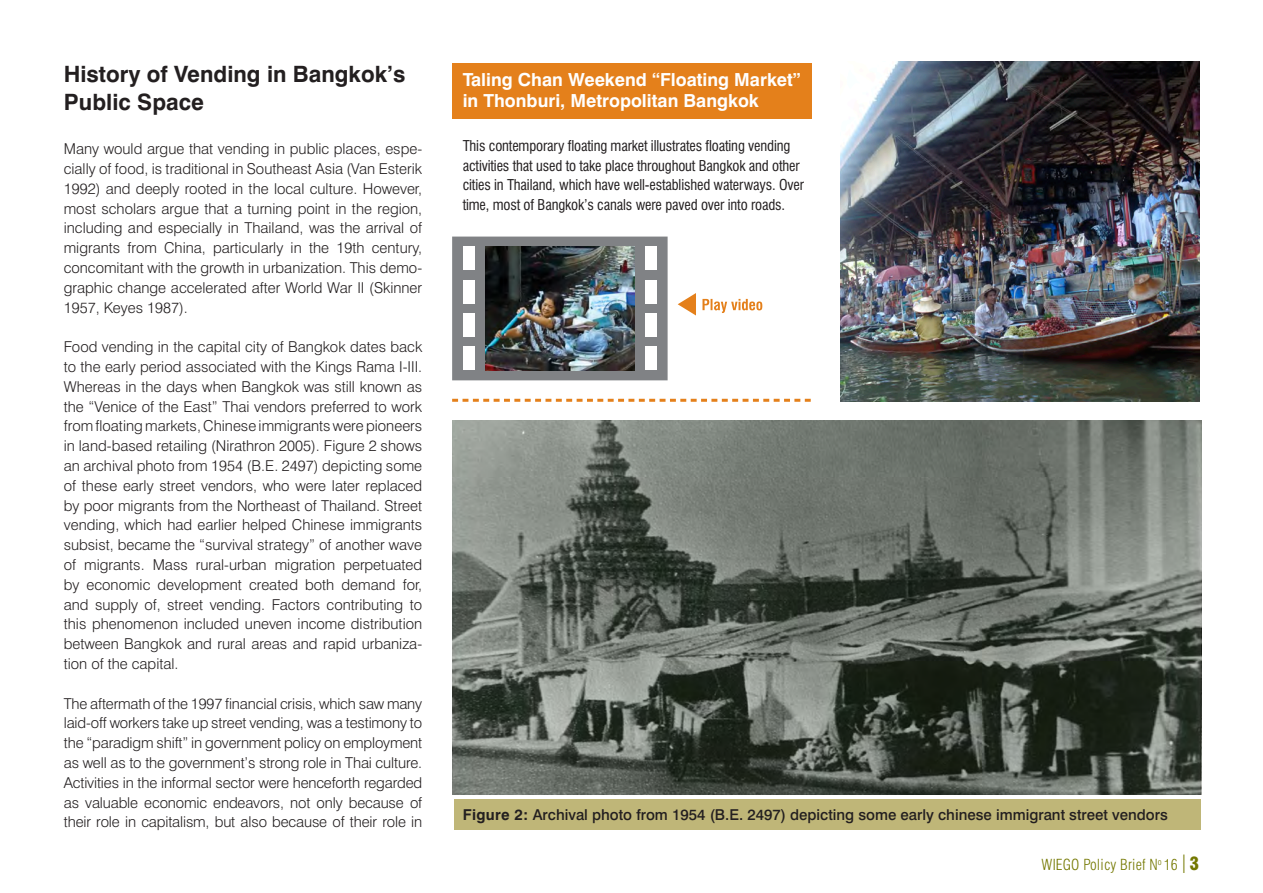
<style>
.page{position:relative;width:1263px;height:893px;background:#fff}
.page>*{position:absolute;margin:0;border:0;box-sizing:border-box;transform-origin:0 0}
.Heading2{font:700 22.5px/28.5px "Swiss 721 BT";color:#231f20}
.Heading3{font:700 18px/21px "Swiss 721 BT";color:#fff}
.Body1{font:300 15px/19.8px "Swiss 721 BT";color:#231f20;text-align:justify}
.Body1-2{font:500 15px "Swiss 721 BT";color:#231f20}
.t1{font:300 condensed 15px "Swiss 721 BT";letter-spacing:.01em;color:#747801}
.Body1-3{font:condensed 14.55px/19.5px "Swiss 721 BT";letter-spacing:-.01em;color:#231f20}
.s1{font-weight:700}
.s2{font-size:24.75px}
.s3{font-weight:900;font-size:18px}
</style>
<div class="page">
<div style="left:452px;top:64px;width:360px;height:55px;background:#e4801b"></div>
<svg style="left:452px;top:399px;width:359px;height:3px"></svg>
<div style="left:452px;top:237px;width:216px;height:143px;background:#808285"></div>
<div style="left:463px;top:246px;width:12px;height:24px;background:#fff"></div>
<div style="left:463px;top:280px;width:12px;height:24px;background:#fff"></div>
<div style="left:463px;top:346px;width:12px;height:24px;background:#fff"></div>
<div style="left:463px;top:313px;width:12px;height:24px;background:#fff"></div>
<div style="left:645px;top:246px;width:12px;height:24px;background:#fff"></div>
<div style="left:645px;top:280px;width:12px;height:24px;background:#fff"></div>
<div style="left:645px;top:346px;width:12px;height:24px;background:#fff"></div>
<div style="left:645px;top:313px;width:12px;height:24px;background:#fff"></div>
<svg style="left:678px;top:293px;width:18px;height:23px"></svg>
<svg style="left:702px;top:299px;width:60px;height:14px"></svg>
<div style="left:454px;top:799px;width:747px;height:30px;background:#bfb678"></div>
<img style="left:452px;top:421px;width:749px;height:374px">
<img style="left:840px;top:61px;width:359px;height:340px">
<img style="left:485px;top:247px;width:149px;height:123px">
<p class="Heading2" style="left:64px;top:59px;width:343px">History of Vending in Bangkok’s<br>Public Space</p>
<p class="Body1" style="left:64px;top:139px;width:360px">Many would argue that vending in public places, espe&shy;cially of food, is traditional in Southeast Asia (Van Esterik 1992) and deeply rooted in the local culture. However, most scholars argue that a turning point in the region, including and especially in Thailand, was the arrival of migrants from China, particularly in the 19th century, concomitant with the growth in urbanization. This demo&shy;graphic change accelerated after World War II (Skinner 1957, Keyes 1987).</p>
<p class="Body1" style="left:64px;top:337px;width:360px">Food vending in the capital city of Bangkok dates back to the early period associated with the Kings Rama I-III.<br>Whereas in the days when Bangkok was still known as the “Venice of the East” Thai vendors preferred to work from floating markets, Chinese immigrants were pioneers in land-based retailing (Nirathron 2005). Figure 2 shows an archival photo from 1954 (B.E. 2497) depicting some of these early street vendors, who were later replaced by poor migrants from the Northeast of Thailand. Street vending, which had earlier helped Chinese immigrants subsist, became the “survival strategy” of another wave of migrants. Mass rural-urban migration perpetuated by economic development created both demand for, and supply of, street vending. Factors contributing to this phenomenon included uneven income distribution between Bangkok and rural areas and rapid urbaniza&shy;tion of the capital.</p>
<p class="Body1" style="left:64px;top:693px;width:360px">The aftermath of the 1997 financial crisis, which saw many laid-off workers take up street vending, was a testimony to the “paradigm shift” in government policy on employment as well as to the government’s strong role in Thai culture.<br>Activities in the informal sector were henceforth regarded as valuable economic endeavors, not only because of their role in capitalism, but also because of their role in</p>
<p class="Heading3" style="left:463px;top:69px;width:340px">Taling Chan Weekend “Floating Market” in Thonburi, Metropolitan Bangkok</p>
<p class="Body1-3" style="left:463px;top:136px;width:343px">This contemporary floating market illustrates floating vending activities that used to take place throughout Bangkok and other cities in Thailand, which have well-established waterways. Over time, most of Bangkok’s canals were paved over into roads.</p>
<p class="Body1-2" style="left:463px;top:805px;width:706px"><span class="s1">Figure 2:</span> Archival photo from 1954 (B.E. 2497) depicting some early chinese immigrant street vendors</p>
<p class="t1" style="left:1042px;top:856px;width:159px">WIEGO Policy Brief N<sup>o</sup> 16 <span class="s2">I</span> <span class="s3">3</span></p>
</div>
